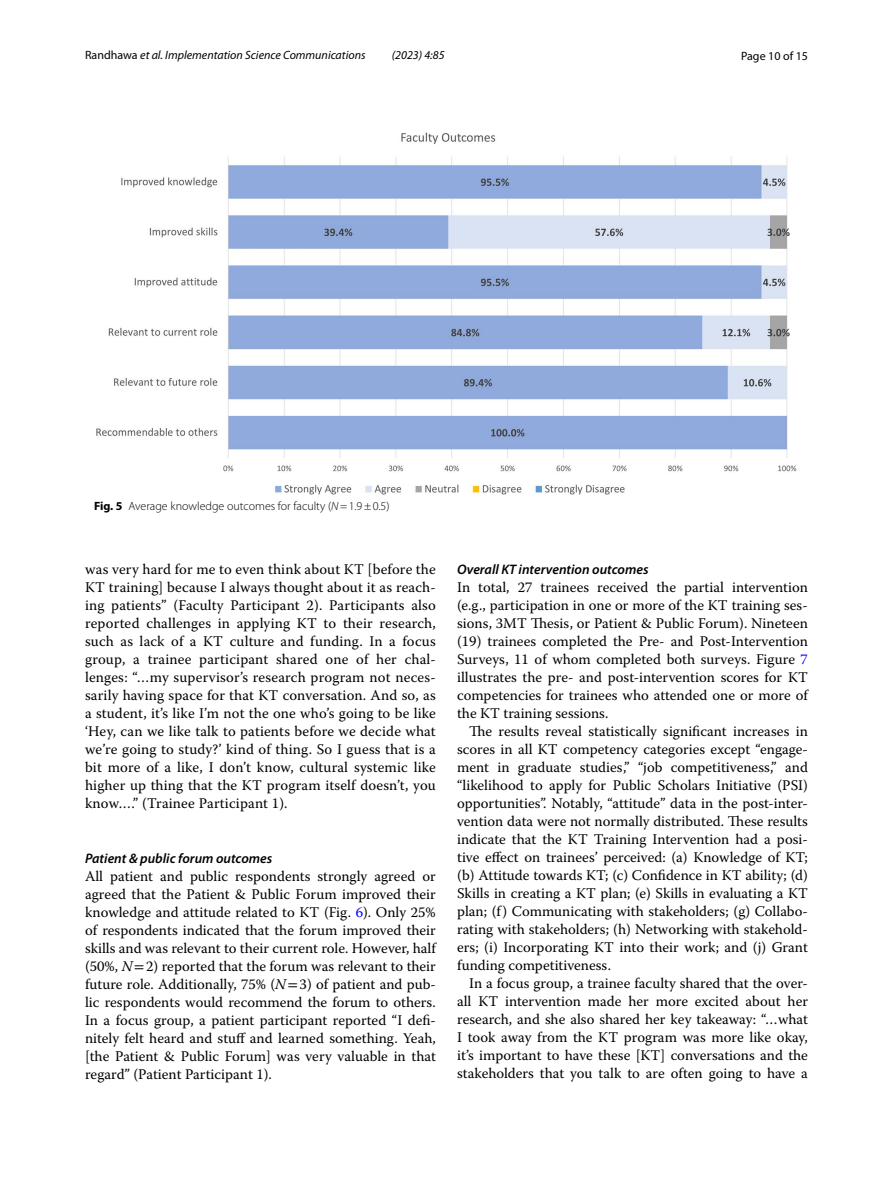
<style>
.page{position:relative;width:893px;height:1187px;background:#fff}
.page>*{position:absolute;margin:0;border:0;box-sizing:border-box;transform-origin:0 0}
.t1{font:14.7px/18px "Warnock Pro";color:#000;text-align:justify}
.t2{font:italic 600 13.8px "Myriad Pro";color:#000}
.t3{font:italic 12px "Myriad Pro";color:#000}
.t4{font:300 12px "Myriad Pro";color:#000}
.t5{font:12px "Myriad Pro";color:#000}
.s1{font-style:normal}
.s2{font-weight:700}
.s3{font-style:italic}
.s4{color:#00f}
.s5{font-family:"STIX"}
</style>
<div class="page">
<img style="left:96px;top:133px;width:701px;height:361px">
<p class="t3" style="left:85px;top:48px;width:282px"><span class="s1">Randhawa</span> et al. Implementation Science Communications</p>
<p class="t3" style="left:392px;top:48px;width:54px">(2023) 4:85</p>
<p class="t5" style="left:741px;top:48px;width:68px">Page 10 of 15</p>
<p class="t4" style="left:94px;top:499px;width:297px"><span class="s2">Fig. 5</span> Average knowledge outcomes for faculty (<span class="s3">N</span>=1.9±0.5)</p>
<p class="t1" style="left:85px;top:560px;width:352px">was very hard for me to even think about KT [before the KT training] because I always thought about it as reach&shy;ing patients” (Faculty Participant 2). Participants also reported challenges in applying KT to their research, such as lack of a KT culture and funding. In a focus group, a trainee participant shared one of her chal&shy;lenges: “…my supervisor’s research program not neces&shy;sarily having space for that KT conversation. And so, as a student, it’s like I’m not the one who’s going to be like ‘Hey, can we like talk to patients before we decide what we’re going to study?’ kind of thing. So I guess that is a bit more of a like, I don’t know, cultural systemic like higher up thing that the KT program itself doesn’t, you know….” (Trainee Participant 1).</p>
<p class="t2" style="left:85px;top:849px;width:189px">Patient &amp; public forum outcomes</p>
<p class="t1" style="left:85px;top:866px;width:352px">All patient and public respondents strongly agreed or agreed that the Patient &amp; Public Forum improved their knowledge and attitude related to KT (Fig. <span class="s4">6</span>). Only 25% of respondents indicated that the forum improved their skills and was relevant to their current role. However, half (50%, <span class="s3">N</span><span class="s5">=</span>2) reported that the forum was relevant to their future role. Additionally, 75% (<span class="s3">N</span><span class="s5">=</span>3) of patient and pub&shy;lic respondents would recommend the forum to others.<br>In a focus group, a patient participant reported “I defi&shy;nitely felt heard and stuff and learned something. Yeah, [the Patient &amp; Public Forum] was very valuable in that regard” (Patient Participant 1).</p>
<p class="t2" style="left:457px;top:560px;width:193px">Overall KT intervention outcomes</p>
<p class="t1" style="left:457px;top:577px;width:352px">In total, 27 trainees received the partial intervention (e.g., participation in one or more of the KT training ses&shy;sions, 3MT Thesis, or Patient &amp; Public Forum). Nineteen (19) trainees completed the Pre- and Post-Intervention Surveys, 11 of whom completed both surveys. Figure <span class="s4">7 </span>illustrates the pre- and post-intervention scores for KT competencies for trainees who attended one or more of the KT training sessions.</p>
<p class="t1" style="left:457px;top:721px;width:352px;text-indent:12px">The results reveal statistically significant increases in scores in all KT competency categories except “engage&shy;ment in graduate studies,” “job competitiveness,” and “likelihood to apply for Public Scholars Initiative (PSI) opportunities”. Notably, “attitude” data in the post-inter&shy;vention data were not normally distributed. These results indicate that the KT Training Intervention had a posi&shy;tive effect on trainees’ perceived: (a) Knowledge of KT; (b) Attitude towards KT; (c) Confidence in KT ability; (d)<br>Skills in creating a KT plan; (e) Skills in evaluating a KT plan; (f) Communicating with stakeholders; (g) Collabo&shy;rating with stakeholders; (h) Networking with stakehold&shy;ers; (i) Incorporating KT into their work; and (j) Grant funding competitiveness.</p>
<p class="t1" style="left:457px;top:973px;width:352px;text-indent:12px">In a focus group, a trainee faculty shared that the over&shy;all KT intervention made her more excited about her research, and she also shared her key takeaway: “…what I took away from the KT program was more like okay, it’s important to have these [KT] conversations and the stakeholders that you talk to are often going to have a</p>
</div>
